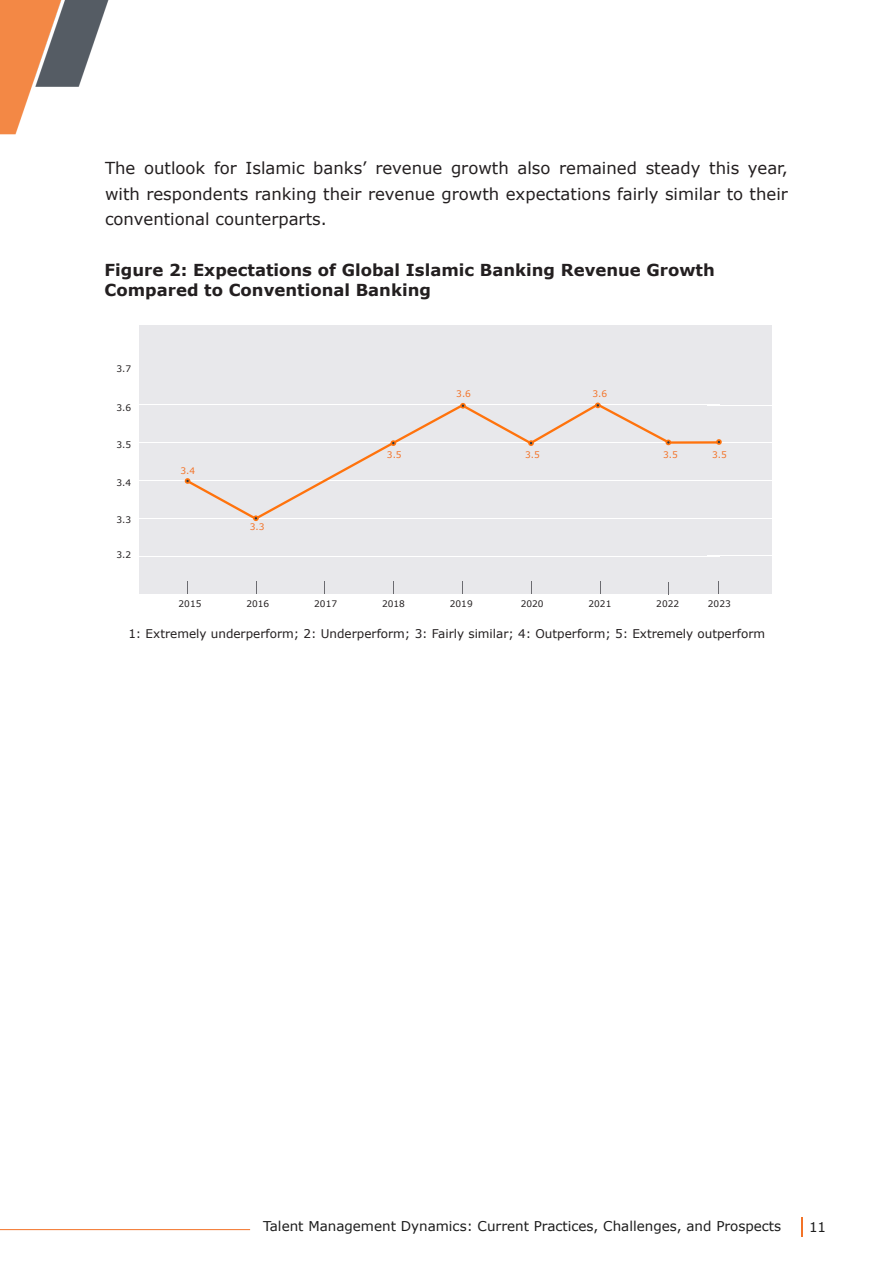
<style>
.page{position:relative;width:893px;height:1263px;background:#fff}
.page>*{position:absolute;margin:0;border:0;box-sizing:border-box;transform-origin:0 0}
.t1{font:16.5px/25.5px "Verdana";color:#231f20;text-align:justify}
.t2{font:700 16.5px/19.8px "Verdana";color:#231f20}
.t3{font:13.5px "Verdana";color:#1c1c1c}
.t4{font:12px "Verdana";color:#231f20}
.t5{font:9px "Verdana";color:#231f20}
.t6{font:9px "Verdana";color:#f37328}
</style>
<div class="page">
<hr style="left:0;top:1229px;width:250px;height:1px;background:#f37328">
<svg style="left:801px;top:1217px;width:1px;height:19px"></svg>
<img style="left:0;top:0;width:109px;height:135px">
<div style="left:139px;top:326px;width:633px;height:268px;background:#e8e8eb"></div>
<hr style="left:707px;top:442px;width:72px;height:1px;background:#fff">
<hr style="left:139px;top:405px;width:580px;height:1px;background:#fff">
<hr style="left:139px;top:442px;width:580px;height:1px;background:#fff">
<hr style="left:139px;top:480px;width:580px;height:1px;background:#fff">
<hr style="left:139px;top:518px;width:580px;height:1px;background:#fff">
<hr style="left:139px;top:556px;width:580px;height:1px;background:#fff">
<svg style="left:668px;top:582px;width:1px;height:12px"></svg>
<svg style="left:600px;top:582px;width:1px;height:12px"></svg>
<svg style="left:531px;top:582px;width:1px;height:12px"></svg>
<svg style="left:462px;top:582px;width:1px;height:12px"></svg>
<svg style="left:393px;top:582px;width:1px;height:12px"></svg>
<svg style="left:324px;top:582px;width:1px;height:12px"></svg>
<svg style="left:256px;top:582px;width:1px;height:12px"></svg>
<svg style="left:187px;top:582px;width:1px;height:12px"></svg>
<svg style="left:187px;top:404px;width:532px;height:115px"></svg>
<svg style="left:185px;top:478px;width:5px;height:6px"></svg>
<svg style="left:253px;top:515px;width:6px;height:6px"></svg>
<svg style="left:390px;top:440px;width:6px;height:6px"></svg>
<svg style="left:460px;top:403px;width:6px;height:6px"></svg>
<svg style="left:528px;top:440px;width:6px;height:6px"></svg>
<svg style="left:595px;top:402px;width:6px;height:6px"></svg>
<svg style="left:666px;top:440px;width:5px;height:5px"></svg>
<svg style="left:716px;top:439px;width:6px;height:6px"></svg>
<hr style="left:707px;top:405px;width:67px;height:1px;background:#fff">
<hr style="left:707px;top:518px;width:71px;height:1px;background:#fff">
<hr style="left:707px;top:556px;width:69px;height:1px;background:#fff">
<hr style="left:709px;top:480px;width:77px;height:1px;background:#fff">
<svg style="left:718px;top:582px;width:1px;height:12px"></svg>
<p class="t1" style="left:105px;top:155px;width:684px">The outlook for Islamic banks’ revenue growth also remained steady this year, with respondents ranking their revenue growth expectations fairly similar to their conventional counterparts.</p>
<p class="t2" style="left:105px;top:260px;width:612px">Figure 2: Expectations of Global Islamic Banking Revenue Growth<br>Compared to Conventional Banking</p>
<p class="t5" style="left:117px;top:363px;width:16px">3.7</p>
<p class="t5" style="left:117px;top:401px;width:16px">3.6</p>
<p class="t5" style="left:117px;top:439px;width:16px">3.5</p>
<p class="t5" style="left:117px;top:476px;width:16px">3.4</p>
<p class="t5" style="left:117px;top:513px;width:16px">3.3</p>
<p class="t5" style="left:117px;top:549px;width:16px">3.2</p>
<p class="t6" style="left:456px;top:388px;width:16px">3.6</p>
<p class="t6" style="left:592px;top:388px;width:16px">3.6</p>
<p class="t6" style="left:180px;top:464px;width:16px">3.4</p>
<p class="t6" style="left:250px;top:521px;width:16px">3.3</p>
<p class="t6" style="left:387px;top:448px;width:16px">3.5</p>
<p class="t6" style="left:525px;top:448px;width:16px">3.5</p>
<p class="t6" style="left:663px;top:448px;width:16px">3.5</p>
<p class="t6" style="left:712px;top:448px;width:16px">3.5</p>
<p class="t5" style="left:179px;top:598px;width:24px">2015</p>
<p class="t5" style="left:246px;top:598px;width:24px">2016</p>
<p class="t5" style="left:314px;top:598px;width:24px">2017</p>
<p class="t5" style="left:382px;top:598px;width:24px">2018</p>
<p class="t5" style="left:450px;top:598px;width:24px">2019</p>
<p class="t5" style="left:521px;top:598px;width:24px">2020</p>
<p class="t5" style="left:588px;top:598px;width:24px">2021</p>
<p class="t5" style="left:656px;top:598px;width:24px">2022</p>
<p class="t5" style="left:708px;top:598px;width:24px">2023</p>
<p class="t4" style="left:128px;top:625px;width:638px">1: Extremely underperform; 2: Underperform; 3: Fairly similar; 4: Outperform; 5: Extremely outperform</p>
<p class="t3" style="left:263px;top:1217px;width:520px">Talent Management Dynamics: Current Practices, Challenges, and Prospects</p>
<p class="t3" style="left:809px;top:1218px;width:19px">11</p>
</div>
